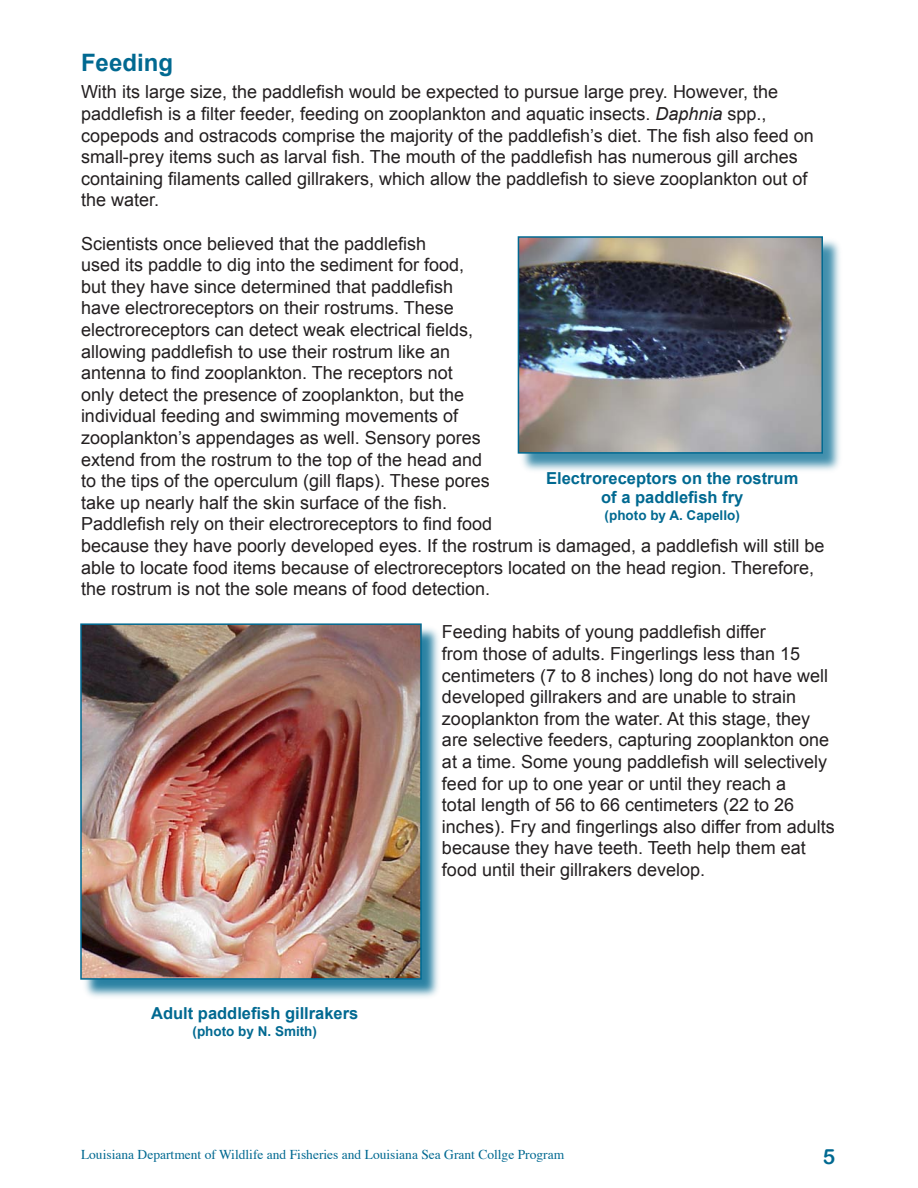
<style>
.page{position:relative;width:918px;height:1188px;background:#fff}
.page>*{position:absolute;margin:0;border:0;box-sizing:border-box;transform-origin:0 0}
.t1{font:700 24px "Arial";color:#006991}
.t2{font:21px "Arial Rounded MT Bold";color:#006991}
.t3{font:18px/21.6px "Arial";color:#231f20}
.t4{font:700 16.5px/19.8px "Arial";color:#006991;text-align:center}
.t5{font:13.5px "Times";color:#006991}
.t6{font:700 13.5px "Arial";color:#006991}
.s1{font-style:italic}
</style>
<div class="page">
<div style="left:81px;top:624px;width:361px;height:376px;background:#006991;opacity:.84"></div>
<img style="left:83px;top:626px;width:336px;height:351px">
<div style="left:80px;top:623px;width:342px;height:357px;border:2px solid #006991"></div>
<div style="left:518px;top:237px;width:326px;height:237px;background:#006991;opacity:.75"></div>
<img style="left:521px;top:239px;width:299px;height:212px">
<div style="left:518px;top:236px;width:305px;height:218px;border:2px solid #006991"></div>
<h1 class="t1" style="left:81px;top:50px;width:94px">Feeding</h1>
<p class="t3" style="left:81px;top:81px;width:734px">With its large size, the paddlefish would be expected to pursue large prey. However, the paddlefish is a filter feeder, feeding on zooplankton and aquatic insects. <span class="s1">Daphnia</span> spp., copepods and ostracods comprise the majority of the paddlefish’s diet. The fish also feed on small-prey items such as larval fish. The mouth of the paddlefish has numerous gill arches containing filaments called gillrakers, which allow the paddlefish to sieve zooplankton out of the water.</p>
<p class="t3" style="left:81px;top:233px;width:745px">Scientists once believed that the paddlefish<br>used its paddle to dig into the sediment for food,<br>but they have since determined that paddlefish<br>have electroreceptors on their rostrums. These<br>electroreceptors can detect weak electrical fields,<br>allowing paddlefish to use their rostrum like an<br>antenna to find zooplankton. The receptors not<br>only detect the presence of zooplankton, but the<br>individual feeding and swimming movements of<br>zooplankton’s appendages as well. Sensory pores<br>extend from the rostrum to the top of the head and<br>to the tips of the operculum (gill flaps). These pores<br>take up nearly half the skin surface of the fish.<br>Paddlefish rely on their electroreceptors to find food<br>because they have poorly developed eyes. If the rostrum is damaged, a paddlefish will still be able to locate food items because of electroreceptors located on the head region. Therefore, the rostrum is not the sole means of food detection.</p>
<p class="t3" style="left:442px;top:621px;width:394px">Feeding habits of young paddlefish differ<br>from those of adults. Fingerlings less than 15 centimeters (7 to 8 inches) long do not have well developed gillrakers and are unable to strain zooplankton from the water. At this stage, they are selective feeders, capturing zooplankton one at a time. Some young paddlefish will selectively feed for up to one year or until they reach a<br>total length of 56 to 66 centimeters (22 to 26 inches). Fry and fingerlings also differ from adults because they have teeth. Teeth help them eat food until their gillrakers develop.</p>
<p class="t4" style="left:546px;top:468px;width:254px">Electroreceptors on the rostrum of a paddlefish fry</p>
<p class="t6" style="left:605px;top:507px;width:137px">(photo by A. Capello)</p>
<p class="t4" style="left:151px;top:1004px;width:209px">Adult paddlefish gillrakers</p>
<p class="t6" style="left:193px;top:1023px;width:126px">(photo by N. Smith)</p>
<p class="t5" style="left:81px;top:1146px;width:485px">Louisiana Department of Wildlife and Fisheries and Louisiana Sea Grant Collge Program</p>
<p class="t2" style="left:823px;top:1144px;width:14px">5</p>
</div>
